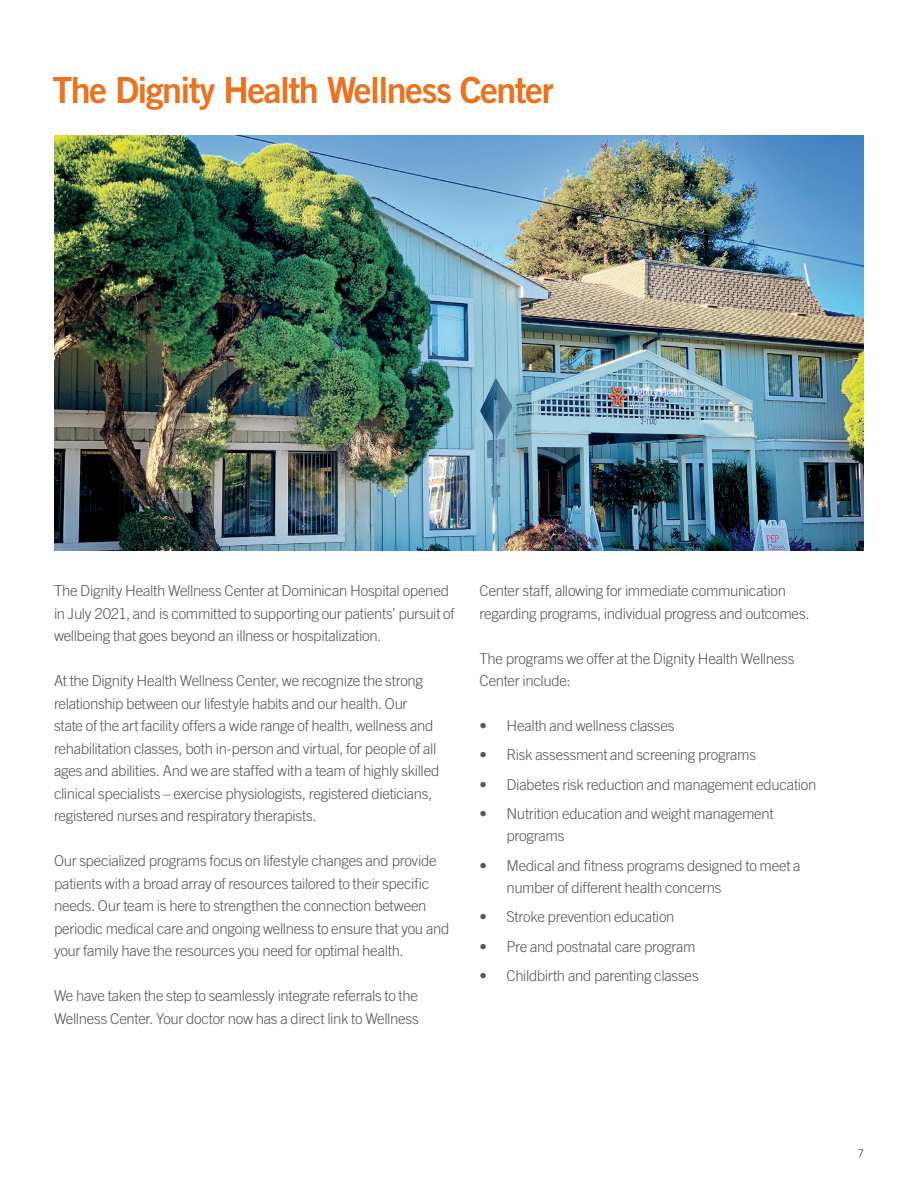
<style>
.page{position:relative;width:918px;height:1188px;background:#fff}
.page>*{position:absolute;margin:0;border:0;box-sizing:border-box;transform-origin:0 0}
.Table_of_Contents__Header{font:36px "Trade Gothic LT Std Bd 2";letter-spacing:-.045em;color:#e9731e}
.body___lyon{font:300 15px/22.5px "Trade Gothic LT Std";letter-spacing:-.02em;color:#57585a}
.t1{font:300 10.5px "Trade Gothic LT Std";color:#231f20}
</style>
<div class="page">
<img style="left:54px;top:135px;width:810px;height:416px">
<p class="Table_of_Contents__Header" style="left:52px;top:68px;width:503px">The Dignity Health Wellness Center</p>
<p class="body___lyon" style="left:54px;top:579px;width:402px">The Dignity Health Wellness Center at Dominican Hospital opened in July 2021, and is committed to supporting our patients’ pursuit of wellbeing that goes beyond an illness or hospitalization.</p>
<p class="body___lyon" style="left:54px;top:669px;width:387px">At the Dignity Health Wellness Center, we recognize the strong relationship between our lifestyle habits and our health. Our state of the art facility offers a wide range of health, wellness and rehabilitation classes, both in-person and virtual, for people of all ages and abilities. And we are staffed with a team of highly skilled clinical specialists – exercise physiologists, registered dieticians, registered nurses and respiratory therapists.</p>
<p class="body___lyon" style="left:54px;top:849px;width:397px">Our specialized programs focus on lifestyle changes and provide patients with a broad array of resources tailored to their specific needs. Our team is here to strengthen the connection between periodic medical care and ongoing wellness to ensure that you and your family have the resources you need for optimal health.</p>
<p class="body___lyon" style="left:54px;top:984px;width:366px">We have taken the step to seamlessly integrate referrals to the<br>Wellness Center. Your doctor now has a direct link to Wellness</p>
<p class="body___lyon" style="left:480px;top:579px;width:332px">Center staff, allowing for immediate communication regarding programs, individual progress and outcomes.</p>
<p class="body___lyon" style="left:480px;top:647px;width:316px">The programs we offer at the Dignity Health Wellness<br>Center include:</p>
<p class="body___lyon" style="left:480px;top:714px;width:196px">• Health and wellness classes</p>
<p class="body___lyon" style="left:480px;top:744px;width:278px">• Risk assessment and screening programs</p>
<p class="body___lyon" style="left:480px;top:773px;width:339px">• Diabetes risk reduction and management education</p>
<p class="body___lyon" style="left:507px;top:802px;width:269px;text-indent:-27px">• Nutrition education and weight management programs</p>
<p class="body___lyon" style="left:507px;top:854px;width:296px;text-indent:-27px">• Medical and fitness programs designed to meet a number of different health concerns</p>
<p class="body___lyon" style="left:480px;top:906px;width:197px">• Stroke prevention education</p>
<p class="body___lyon" style="left:480px;top:935px;width:218px">• Pre and postnatal care program</p>
<p class="body___lyon" style="left:480px;top:964px;width:221px">• Childbirth and parenting classes</p>
<p class="t1" style="left:858px;top:1147px;width:7px">7</p>
</div>
